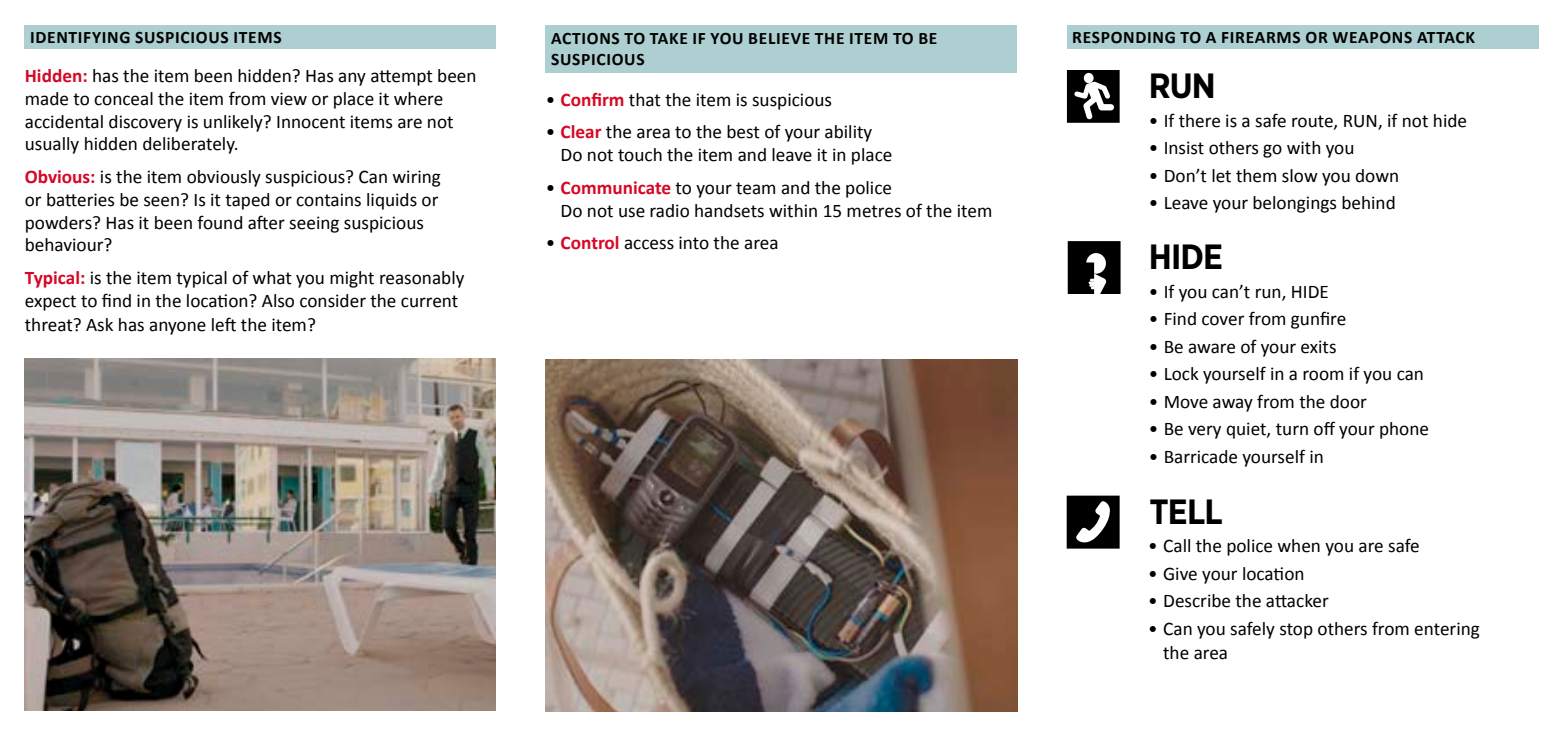
<style>
.page{position:relative;width:1563px;height:735px;background:#fff}
.page>*{position:absolute;margin:0;border:0;box-sizing:border-box;transform-origin:0 0}
.t1{font:700 35px "Gotham Narrow";letter-spacing:-.025em;color:#000}
.t2{font:19.25px/22.8px "Calibri";color:#000}
.t3{font:700 17.5px/21px "Calibri";letter-spacing:.04em;color:#000}
.s1{font-weight:700;color:#d60825}
</style>
<div class="page">
<div style="left:1067px;top:25px;width:471px;height:24px;background:#adcfd1"></div>
<div style="left:1067px;top:70px;width:52px;height:53px;background:#000"></div>
<svg style="left:1070px;top:72px;width:47px;height:51px"></svg>
<div style="left:1084px;top:73px;width:9px;height:10px;background:#fff;border-radius:50%"></div>
<div style="left:1067px;top:241px;width:53px;height:53px;background:#000"></div>
<div style="left:1086px;top:253px;width:20px;height:20px;background:#fff;border-radius:50%"></div>
<div style="left:1074px;top:262px;width:20px;height:32px;background:#000"></div>
<svg style="left:1088px;top:268px;width:19px;height:26px"></svg>
<svg style="left:1066px;top:495px;width:53px;height:53px"></svg>
<div style="left:546px;top:25px;width:471px;height:48px;background:#adcfd1"></div>
<img style="left:546px;top:359px;width:471px;height:352px">
<div style="left:25px;top:25px;width:471px;height:24px;background:#adcfd1"></div>
<img style="left:24px;top:358px;width:472px;height:351px">
<p class="t3" style="left:30px;top:27px;width:253px">IDENTIFYING SUSPICIOUS ITEMS</p>
<p class="t2" style="left:25px;top:64px;width:453px"><span class="s1">Hidden:</span> has the item been hidden? Has any attempt been made to conceal the item from view or place it where accidental discovery is unlikely? Innocent items are not usually hidden deliberately.</p>
<p class="t2" style="left:25px;top:165px;width:418px"><span class="s1">Obvious:</span> is the item obviously suspicious? Can wiring or batteries be seen? Is it taped or contains liquids or powders? Has it been found after seeing suspicious behaviour?</p>
<p class="t2" style="left:25px;top:266px;width:441px"><span class="s1">Typical:</span> is the item typical of what you might reasonably expect to find in the location? Also consider the current</p>
<p class="t2" style="left:25px;top:313px;width:293px">threat? Ask has anyone left the item?</p>
<p class="t3" style="left:551px;top:28px;width:388px">ACTIONS TO TAKE IF YOU BELIEVE THE ITEM TO BE<br>SUSPICIOUS</p>
<p class="t2" style="left:546px;top:88px;width:288px">• <span class="s1">Confirm</span> that the item is suspicious</p>
<p class="t2" style="left:560px;top:121px;width:333px;text-indent:-15px">• <span class="s1">Clear</span> the area to the best of your ability<br>Do not touch the item and leave it in place</p>
<p class="t2" style="left:560px;top:176px;width:433px;text-indent:-15px">• <span class="s1">Communicate</span> to your team and the police<br>Do not use radio handsets within 15 metres of the item</p>
<p class="t2" style="left:546px;top:231px;width:234px">• <span class="s1">Control</span> access into the area</p>
<p class="t3" style="left:1072px;top:27px;width:404px">RESPONDING TO A FIREARMS OR WEAPONS ATTACK</p>
<h1 class="t1" style="left:1148px;top:63px;width:68px">RUN</h1>
<p class="t2" style="left:1148px;top:109px;width:320px">• If there is a safe route, RUN, if not hide</p>
<p class="t2" style="left:1148px;top:136px;width:207px">• Insist others go with you</p>
<p class="t2" style="left:1148px;top:164px;width:252px">• Don’t let them slow you down</p>
<p class="t2" style="left:1148px;top:191px;width:248px">• Leave your belongings behind</p>
<h1 class="t1" style="left:1148px;top:234px;width:76px">HIDE</h1>
<p class="t2" style="left:1148px;top:280px;width:182px">• If you can’t run, HIDE</p>
<p class="t2" style="left:1148px;top:307px;width:199px">• Find cover from gunfire</p>
<p class="t2" style="left:1148px;top:335px;width:189px">• Be aware of your exits</p>
<p class="t2" style="left:1148px;top:362px;width:277px">• Lock yourself in a room if you can</p>
<p class="t2" style="left:1148px;top:390px;width:220px">• Move away from the door</p>
<p class="t2" style="left:1148px;top:417px;width:282px">• Be very quiet, turn off your phone</p>
<p class="t2" style="left:1148px;top:445px;width:177px">• Barricade yourself in</p>
<h1 class="t1" style="left:1149px;top:488px;width:75px">TELL</h1>
<p class="t2" style="left:1148px;top:534px;width:273px">• Call the police when you are safe</p>
<p class="t2" style="left:1148px;top:561px;width:158px">• Give your location</p>
<p class="t2" style="left:1148px;top:589px;width:182px">• Describe the attacker</p>
<p class="t2" style="left:1163px;top:616px;width:318px;line-height:24.5px;text-indent:-15px">• Can you safely stop others from entering the area</p>
</div>
